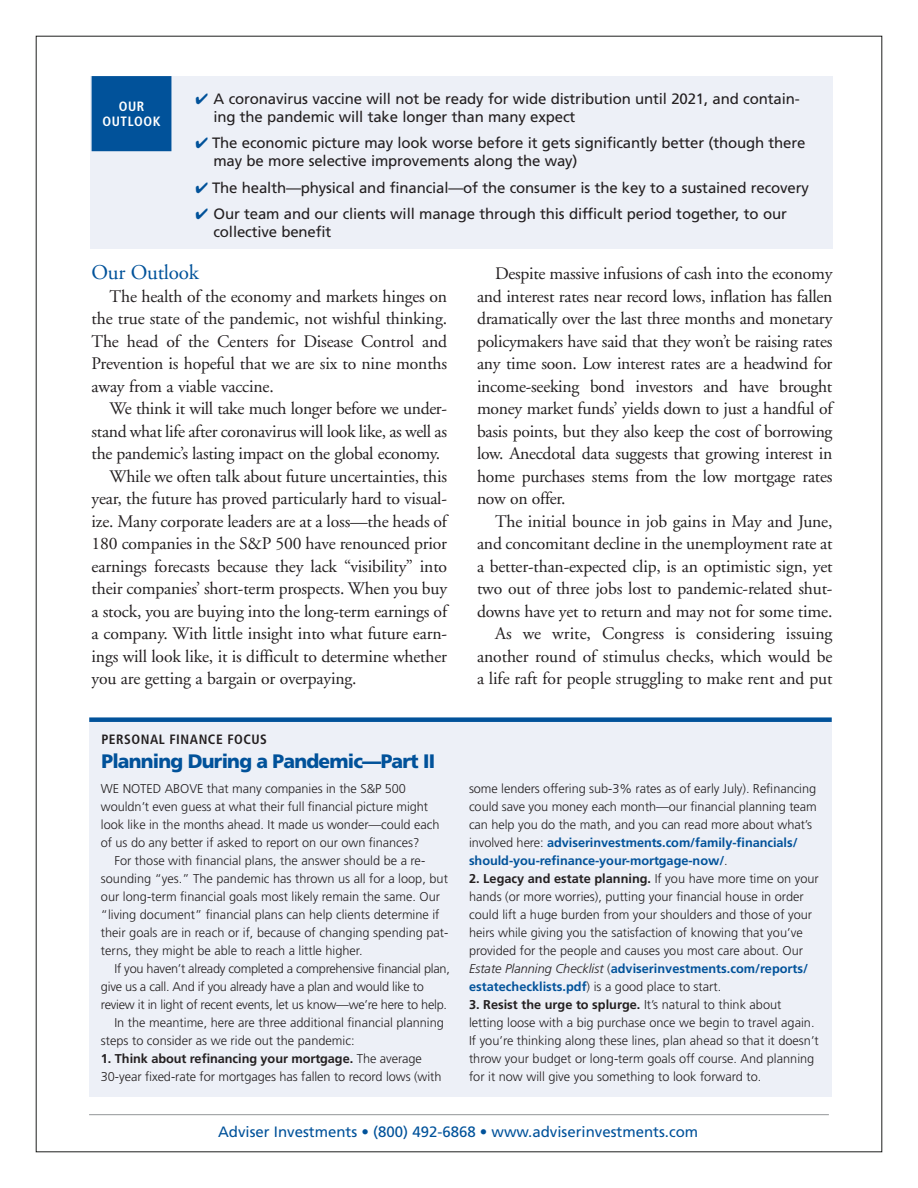
<style>
.page{position:relative;width:918px;height:1188px;background:#fff}
.page>*{position:absolute;margin:0;border:0;box-sizing:border-box;transform-origin:0 0}
.t1{font:21px "Adobe Garamond";letter-spacing:-.01em;color:#01529a}
.t2{font:900 19.5px "Frutiger";letter-spacing:-.04em;color:#01529a}
.t3{font:17.7px/22.5px "Adobe Garamond";letter-spacing:-.01em;color:#231f20;text-align:justify}
.t4{font:15px/18px "Frutiger";letter-spacing:-.01em;color:#231f20}
.t5{font:15px "Frutiger";color:#01529a}
.t6{font:700 condensed 13.5px "Frutiger";letter-spacing:.04em;color:#231f20}
.t7{font:700 condensed 13.5px/15px "Frutiger";letter-spacing:.04em;color:#fff;text-align:center}
.t8{font:300 12.75px/18px "Frutiger";color:#231f20}
.t9{font:300 12.75px "Frutiger";letter-spacing:-.02em;color:#231f20}
.s1{color:#01529a}
.s2{font-weight:700}
.s3{font-weight:700;color:#01529a}
.s4{font-style:italic}
</style>
<div class="page">
<div style="left:90px;top:76px;width:742px;height:173px;background:#edf0f7"></div>
<div style="left:92px;top:77px;width:79px;height:73px;background:#01529a"></div>
<div style="left:92px;top:76px;width:79px;height:75px;border:2px solid #01529a"></div>
<div style="left:89px;top:718px;width:743px;height:379px;background:#edf0f7"></div>
<div style="left:89px;top:717px;width:743px;height:5px;background:#01529a"></div>
<hr style="left:89px;top:1114px;width:740px;height:1px;background:#939598">
<p class="t7" style="left:103px;top:99px;width:59px">OUR<br>OUTLOOK</p>
<p class="t4" style="left:213px;top:90px;width:588px;text-indent:-18px"><span class="s1">✔</span> A coronavirus vaccine will not be ready for wide distribution until 2021, and contain&shy;ing the pandemic will take longer than many expect</p>
<p class="t4" style="left:213px;top:134px;width:594px;text-indent:-18px"><span class="s1">✔</span> The economic picture may look worse before it gets significantly better (though there may be more selective improvements along the way)</p>
<p class="t4" style="left:195px;top:179px;width:615px"><span class="s1">✔</span> The health—physical and financial—of the consumer is the key to a sustained recovery</p>
<p class="t4" style="left:213px;top:205px;width:575px;text-indent:-18px"><span class="s1">✔</span> Our team and our clients will manage through this difficult period together, to our collective benefit</p>
<p class="t1" style="left:92px;top:261px;width:109px">Our Outlook</p>
<p class="t3" style="left:92px;top:285px;width:357px;text-indent:18px">The health of the economy and markets hinges on the true state of the pandemic, not wishful thinking.<br>The head of the Centers for Disease Control and Prevention is hopeful that we are six to nine months away from a viable vaccine.</p>
<p class="t3" style="left:110px;top:398px;width:339px">We think it will take much longer before we under-</p>
<p class="t3" style="left:92px;top:420px;width:357px">stand what life after coronavirus will look like, as well as</p>
<p class="t3" style="left:92px;top:443px;width:350px">the pandemic’s lasting impact on the global economy.</p>
<p class="t3" style="left:110px;top:465px;width:339px">While we often talk about future uncertainties, this</p>
<p class="t3" style="left:92px;top:488px;width:357px">year, the future has proved particularly hard to visual-</p>
<p class="t3" style="left:92px;top:510px;width:357px">ize. Many corporate leaders are at a loss—the heads of</p>
<p class="t3" style="left:92px;top:533px;width:357px">180 companies in the S&amp;P 500 have renounced prior</p>
<p class="t3" style="left:92px;top:555px;width:357px">earnings forecasts because they lack “visibility” into</p>
<p class="t3" style="left:92px;top:578px;width:357px">their companies’ short-term prospects. When you buy</p>
<p class="t3" style="left:92px;top:600px;width:357px">a stock, you are buying into the long-term earnings of</p>
<p class="t3" style="left:92px;top:623px;width:357px">a company. With little insight into what future earn-</p>
<p class="t3" style="left:92px;top:645px;width:357px">ings will look like, it is difficult to determine whether</p>
<p class="t3" style="left:92px;top:668px;width:267px">you are getting a bargain or overpaying.</p>
<p class="t6" style="left:101px;top:731px;width:167px">PERSONAL FINANCE FOCUS</p>
<p class="t2" style="left:101px;top:749px;width:335px">Planning During a Pandemic—Part II</p>
<p class="t8" style="left:101px;top:780px;width:340px">WE NOTED ABOVE that many companies in the S&amp;P 500 wouldn’t even guess at what their full financial picture might look like in the months ahead. It made us wonder—could each of us do any better if asked to report on our own finances?</p>
<p class="t8" style="left:101px;top:852px;width:349px;text-indent:14px">For those with financial plans, the answer should be a re&shy;sounding “yes.” The pandemic has thrown us all for a loop, but our long-term financial goals most likely remain the same. Our “living document” financial plans can help clients determine if their goals are in reach or if, because of changing spending pat&shy;terns, they might be able to reach a little higher.</p>
<p class="t9" style="left:114px;top:962px;width:337px">If you haven’t already completed a comprehensive financial plan,</p>
<p class="t9" style="left:101px;top:980px;width:325px">give us a call. And if you already have a plan and would like to</p>
<p class="t9" style="left:101px;top:998px;width:348px">review it in light of recent events, let us know—we’re here to help.</p>
<p class="t8" style="left:114px;top:1014px;width:331px">In the meantime, here are three additional financial planning</p>
<p class="t8" style="left:101px;top:1032px;width:255px">steps to consider as we ride out the pandemic:</p>
<p class="t8" style="left:101px;top:1050px;width:342px"><span class="s2">1. Think about refinancing your mortgage.</span> The average<br>30-year fixed-rate for mortgages has fallen to record lows (with</p>
<p class="t3" style="left:477px;top:263px;width:357px;text-indent:18px">Despite massive infusions of cash into the economy and interest rates near record lows, inflation has fallen dramatically over the last three months and monetary policymakers have said that they won’t be raising rates any time soon. Low interest rates are a headwind for income-seeking bond investors and have brought money market funds’ yields down to just a handful of basis points, but they also keep the cost of borrowing low. Anecdotal data suggests that growing interest in home purchases stems from the low mortgage rates now on offer.</p>
<p class="t3" style="left:477px;top:510px;width:357px;text-align:right">The initial bounce in job gains in May and June, and concomitant decline in the unemployment rate at a better-than-expected clip, is an optimistic sign, yet two out of three jobs lost to pandemic-related shut&shy;downs have yet to return and may not for some time.<br>As we write, Congress is considering issuing another round of stimulus checks, which would be a life raft for people struggling to make rent and put</p>
<p class="t8" style="left:469px;top:780px;width:349px">some lenders offering sub-3% rates as of early July). Refinancing could save you money each month—our financial planning team can help you do the math, and you can read more about what’s involved here: <span class="s3">adviserinvestments.com/family-financials/ should-you-refinance-your-mortgage-now/</span>.</p>
<p class="t8" style="left:469px;top:870px;width:351px"><span class="s2">2. Legacy and estate planning.</span> If you have more time on your hands (or more worries), putting your financial house in order could lift a huge burden from your shoulders and those of your heirs while giving you the satisfaction of knowing that you’ve provided for the people and causes you most care about. Our <span class="s4">Estate Planning Checklist</span> (<span class="s3">adviserinvestments.com/reports/ estatechecklists.pdf</span>) is a good place to start.</p>
<p class="t8" style="left:469px;top:996px;width:351px"><span class="s2">3. Resist the urge to splurge.</span> It’s natural to think about letting loose with a big purchase once we begin to travel again.<br>If you’re thinking along these lines, plan ahead so that it doesn’t throw your budget or long-term goals off course. And planning for it now will give you something to look forward to.</p>
<p class="t5" style="left:218px;top:1123px;width:482px">Adviser Investments • (800) 492-6868 • www.adviserinvestments.com</p>
</div>
